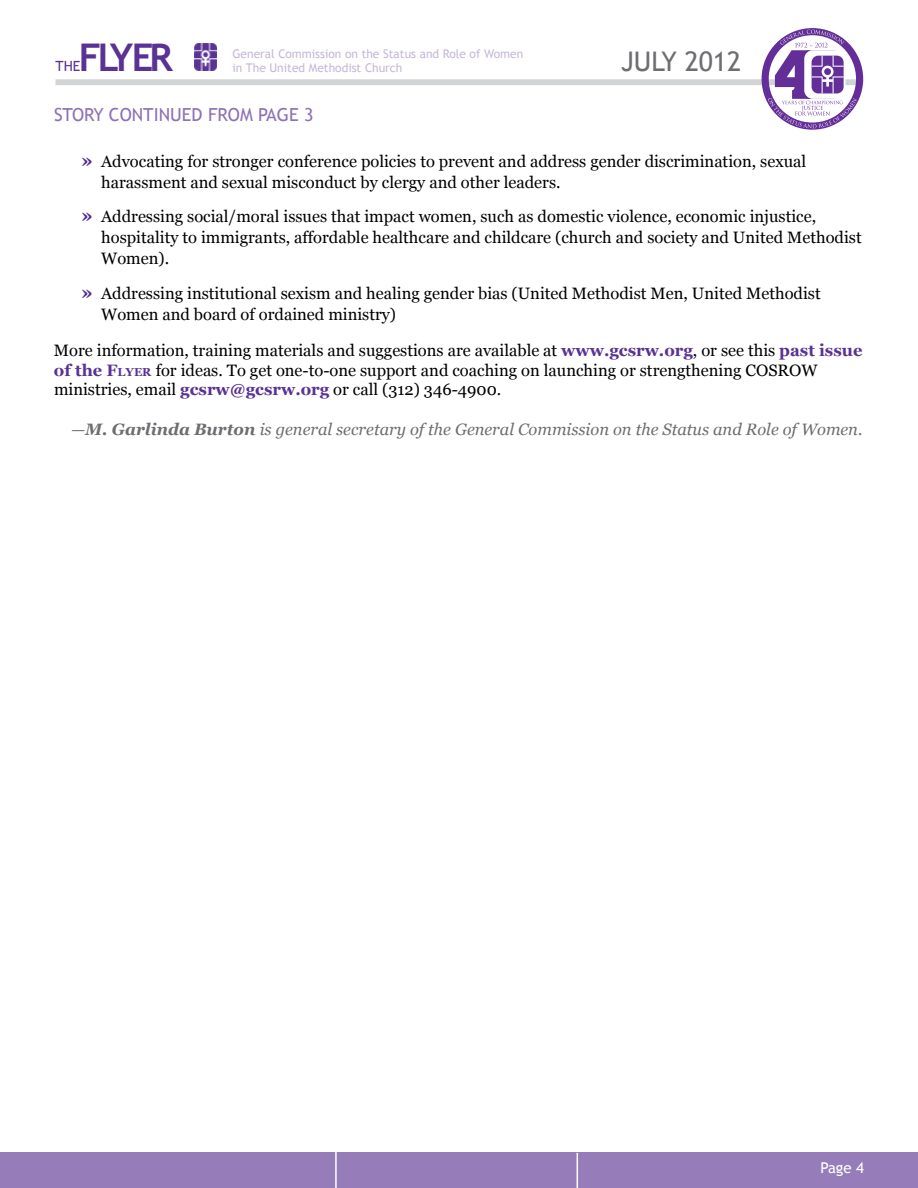
<style>
.page{position:relative;width:918px;height:1188px;background:#fff}
.page>*{position:absolute;margin:0;border:0;box-sizing:border-box;transform-origin:0 0}
.t1{font:700 38.1px "Trebuchet MS";letter-spacing:-.09em;color:#593294}
.t2{font:27px "Trebuchet MS";color:#6d6e71}
.t3{font:18px "Trebuchet MS";color:#8d72b5}
.t4{font:16.5px/21px "Georgia";color:#000}
.t5{font:italic 16.5px "Georgia";color:#6d6e71}
.t6{font:15px "Trebuchet MS";color:#fff}
.t7{font:14.1px "Trebuchet MS";color:#593294}
.t8{font:12px/14.4px "Trebuchet MS";color:#c6b8d9}
.s1{font-weight:700;font-size:19.5px;color:#522e91}
.s2{font-weight:700;color:#593294}
.s3{font-weight:700;font-size:11.55px;color:#593294}
.s4{font-weight:700}
</style>
<div class="page">
<img style="left:194px;top:43px;width:23px;height:27px">
<div style="left:56px;top:79px;width:807px;height:6px;background:#d1d3d4"></div>
<div style="left:0;top:1153px;width:918px;height:35px;background:#967dba"></div>
<svg style="left:762px;top:28px;width:101px;height:102px"></svg>
<hr style="left:335px;top:1151px;width:2px;height:37px;background:#fff">
<hr style="left:577px;top:1153px;width:1px;height:35px;background:#fff">
<h1 class="t1" style="left:79px;top:34px;width:96px">Flyer</h1>
<p class="t8" style="left:232px;top:46px;width:292px">General Commission on the Status and Role of Women in The United Methodist Church</p>
<h2 class="t2" style="left:621px;top:46px;width:122px">JULY 2012</h2>
<p class="t7" style="left:56px;top:58px;width:26px">the</p>
<p class="t3" style="left:54px;top:104px;width:261px">Story Continued From PAGE 3</p>
<p class="t4" style="left:101px;top:151px;width:706px;text-indent:-20px"><span class="s1">»</span> Advocating for stronger conference policies to prevent and address gender discrimination, sexual harassment and sexual misconduct by clergy and other leaders.</p>
<p class="t4" style="left:101px;top:206px;width:762px;text-indent:-20px"><span class="s1">»</span> Addressing social/moral issues that impact women, such as domestic violence, economic injustice, hospitality to immigrants, affordable healthcare and childcare (church and society and United Methodist<br>Women).</p>
<p class="t4" style="left:101px;top:283px;width:721px;text-indent:-20px"><span class="s1">»</span> Addressing institutional sexism and healing gender bias (United Methodist Men, United Methodist<br>Women and board of ordained ministry)</p>
<p class="t4" style="left:54px;top:341px;width:810px;line-height:19.8px">More information, training materials and suggestions are available at <span class="s2">www.gcsrw.org</span>, or see this <span class="s2">past issue of the</span> <span class="s2">F</span><span class="s3">lyer</span> for ideas. To get one-to-one support and coaching on launching or strengthening COSROW ministries, email <span class="s2">gcsrw@gcsrw.org</span> or call (312) 346-4900.</p>
<p class="t5" style="left:71px;top:419px;width:793px">—<span class="s4">M. Garlinda Burton</span> is general secretary of the General Commission on the Status and Role of Women.</p>
<p class="t6" style="left:820px;top:1159px;width:45px">Page 4</p>
</div>
